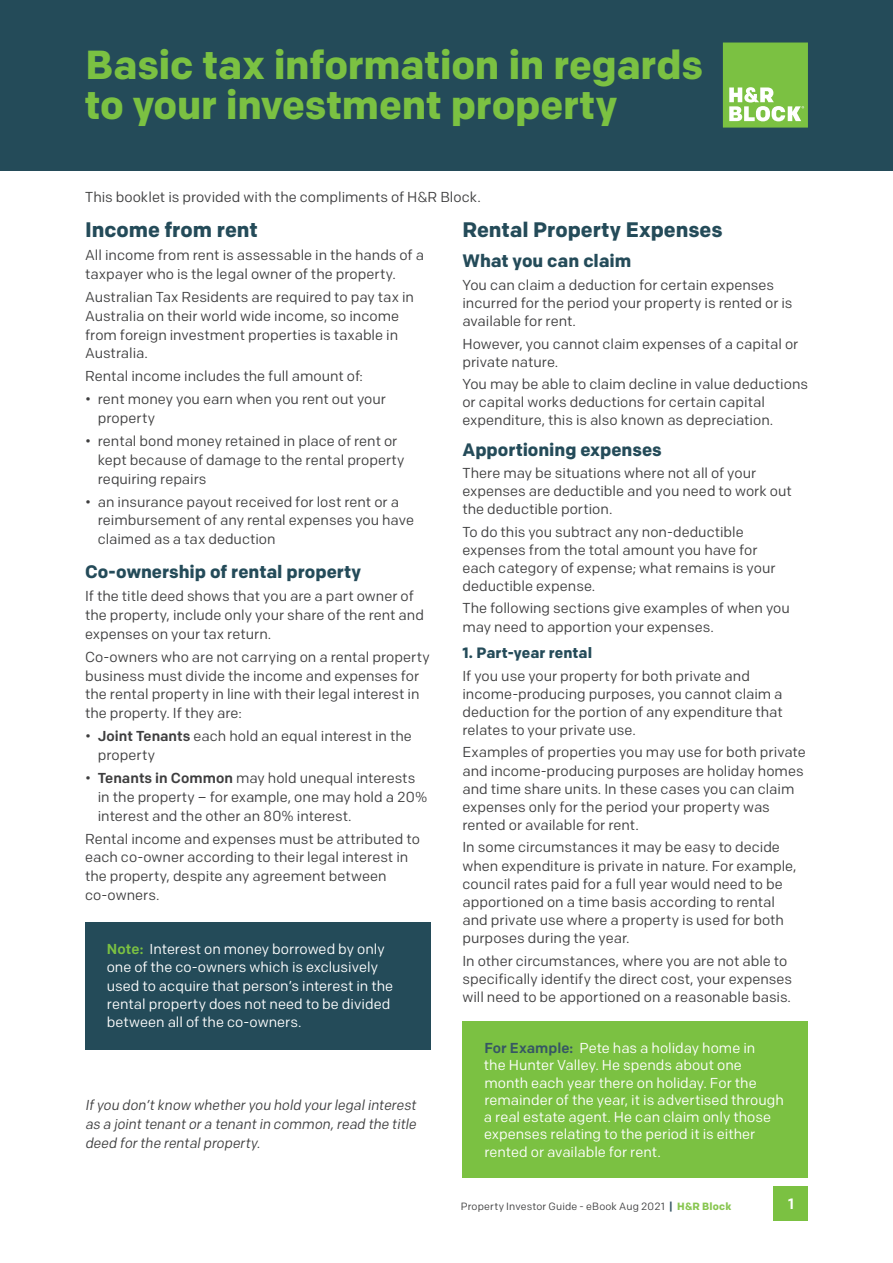
<style>
.page{position:relative;width:893px;height:1263px;background:#fff}
.page>*{position:absolute;margin:0;border:0;box-sizing:border-box;transform-origin:0 0}
.Head{font:700 40.5px/40.5px "Colfax";letter-spacing:-.01em;color:#7bc142}
.Subhead{font:700 21px "Colfax";color:#244b59}
.Subhead_2{font:700 18px "Colfax";letter-spacing:-.005em;color:#244b59}
.Subhead_3{font:700 15px "Colfax";letter-spacing:.005em;color:#244b59}
.t1{font:500 15px "Colfax";color:#fff}
.t2{font:14.4px/18.1px "Colfax";color:#3e3e3f}
.t3{font:14.4px/17.2px "Colfax";color:#fff}
.t4{font:italic 14.4px/18.8px "Colfax";color:#3e3e3f;text-align:justify;scale:.95 1}
.t5{font:10.5px "Colfax";letter-spacing:.015em;color:#3e3e3f}
.s1{font-weight:500;color:#365664}
.s2{font-weight:500}
.s3{font-weight:500;color:#7bc142}
.s4{font-weight:700;color:#365664}
.s5{font-weight:700;color:#88c650}
</style>
<div class="page">
<div style="left:774px;top:1186px;width:34px;height:34px;background:#7bc142"></div>
<div style="left:0;top:0;width:893px;height:170px;background:#244b59"></div>
<div style="left:85px;top:922px;width:346px;height:127px;background:#244b59"></div>
<svg style="left:723px;top:43px;width:85px;height:85px;background:#8ec95f"></svg>
<div style="left:462px;top:1021px;width:346px;height:157px;background:#7bc142"></div>
<p class="Head" style="left:84px;top:44px;width:620px">Basic tax information in regards to your investment property</p>
<p class="t2" style="left:85px;top:188px;width:397px">This booklet is provided with the compliments of H&amp;R Block.</p>
<p class="Subhead" style="left:462px;top:217px;width:262px">Rental Property Expenses</p>
<p class="Subhead_2" style="left:462px;top:250px;width:170px">What you can claim</p>
<p class="t2" style="left:462px;top:276px;width:332px">You can claim a deduction for certain expenses incurred for the period your property is rented or is available for rent.</p>
<p class="t2" style="left:462px;top:334px;width:337px">However, you cannot claim expenses of a capital or private nature.</p>
<p class="t2" style="left:462px;top:375px;width:347px">You may be able to claim decline in value deductions or capital works deductions for certain capital expenditure, this is also known as depreciation.</p>
<p class="Subhead_2" style="left:462px;top:438px;width:201px">Apportioning expenses</p>
<p class="t2" style="left:462px;top:464px;width:331px">There may be situations where not all of your expenses are deductible and you need to work out the deductible portion.</p>
<p class="t2" style="left:462px;top:522px;width:315px">To do this you subtract any non-deductible expenses from the total amount you have for each category of expense; what remains is your deductible expense.</p>
<p class="t2" style="left:462px;top:599px;width:329px">The following sections give examples of when you may need to apportion your expenses.</p>
<p class="Subhead_3" style="left:462px;top:644px;width:131px">1. Part-year rental</p>
<p class="t2" style="left:462px;top:666px;width:322px">If you use your property for both private and income-producing purposes, you cannot claim a deduction for the portion of any expenditure that relates to your private use.</p>
<p class="t2" style="left:462px;top:743px;width:345px">Examples of properties you may use for both private and income-producing purposes are holiday homes and time share units. In these cases you can claim expenses only for the period your property was rented or available for rent.</p>
<p class="t2" style="left:462px;top:838px;width:336px">In some circumstances it may be easy to decide when expenditure is private in nature. For example, council rates paid for a full year would need to be apportioned on a time basis according to rental and private use where a property is used for both purposes during the year.</p>
<p class="t2" style="left:462px;top:951px;width:331px">In other circumstances, where you are not able to specifically identify the direct cost, your expenses will need to be apportioned on a reasonable basis.</p>
<p class="t3" style="left:484px;top:1039px;width:302px"><span class="s1">For Example:</span> Pete has a holiday home in<br>the Hunter Valley. He spends about one month each year there on holiday. For the remainder of the year, it is advertised through a real estate agent. He can claim only those expenses relating to the period it is either rented or available for rent.</p>
<p class="Subhead" style="left:85px;top:217px;width:174px">Income from rent</p>
<p class="t2" style="left:85px;top:246px;width:340px;line-height:18.8px">All income from rent is assessable in the hands of a taxpayer who is the legal owner of the property.</p>
<p class="t2" style="left:85px;top:288px;width:330px;line-height:18.8px">Australian Tax Residents are required to pay tax in Australia on their world wide income, so income from foreign investment properties is taxable in Australia.</p>
<p class="t2" style="left:85px;top:367px;width:279px">Rental income includes the full amount of:</p>
<p class="t2" style="left:98px;top:390px;width:290px;line-height:18.8px;text-indent:-13px">• rent money you earn when you rent out your property</p>
<p class="t2" style="left:98px;top:432px;width:308px;line-height:18.8px;text-indent:-13px">• rental bond money retained in place of rent or kept because of damage to the rental property requiring repairs</p>
<p class="t2" style="left:98px;top:492px;width:318px;line-height:18.8px;text-indent:-13px">• an insurance payout received for lost rent or a reimbursement of any rental expenses you have claimed as a tax deduction</p>
<p class="Subhead_2" style="left:85px;top:561px;width:278px">Co-ownership of rental property</p>
<p class="t2" style="left:85px;top:587px;width:340px;line-height:18.8px">If the title deed shows that you are a part owner of the property, include only your share of the rent and expenses on your tax return.</p>
<p class="t2" style="left:85px;top:647px;width:346px;line-height:18.8px">Co-owners who are not carrying on a rental property business must divide the income and expenses for the rental property in line with their legal interest in the property. If they are:</p>
<p class="t2" style="left:98px;top:727px;width:316px;line-height:18.8px;text-indent:-13px">• <span class="s2">Joint Tenants</span> each hold an equal interest in the property</p>
<p class="t2" style="left:98px;top:768px;width:331px;line-height:18.8px;text-indent:-13px">• <span class="s2">Tenants in Common</span> may hold unequal interests in the property – for example, one may hold a 20% interest and the other an 80% interest.</p>
<p class="t2" style="left:85px;top:829px;width:336px;line-height:18.8px">Rental income and expenses must be attributed to each co-owner according to their legal interest in the property, despite any agreement between co-owners.</p>
<p class="t3" style="left:107px;top:939px;width:288px;line-height:18.3px"><span class="s3">Note:</span> Interest on money borrowed by only one of the co-owners which is exclusively used to acquire that person’s interest in the rental property does not need to be divided between all of the co-owners.</p>
<p class="t4" style="left:85px;top:1096px;width:353px">Ifyou don’tknow whetheryou hold yourlegalinterest as a jointtenantora tenantin common,read the title deed forthe rentalproperty.</p>
<p class="t5" style="left:461px;top:1200px;width:272px">Property Investor Guide - eBook Aug 2021 <span class="s4">|</span> <span class="s5">H&amp;R Block</span></p>
<p class="t1" style="left:788px;top:1195px;width:7px">1</p>
</div>
